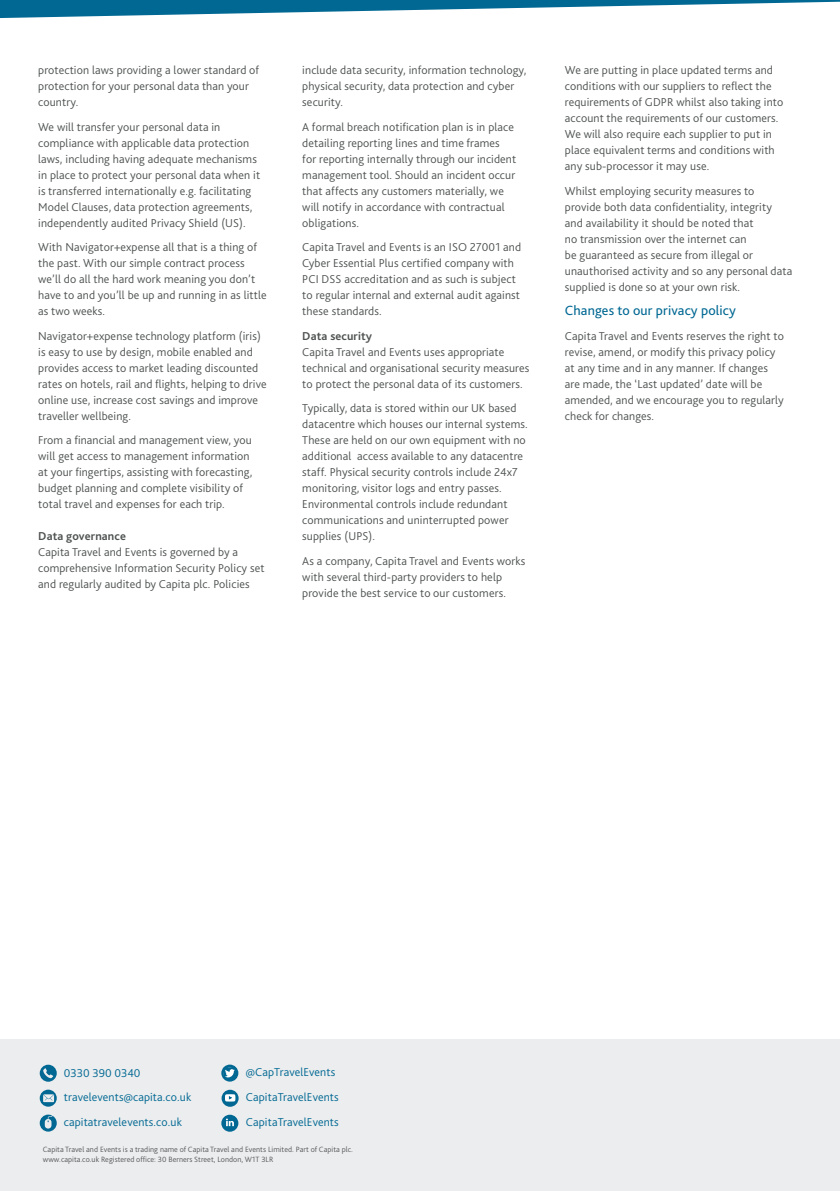
<style>
.page{position:relative;width:840px;height:1191px;background:#fff}
.page>*{position:absolute;margin:0;border:0;box-sizing:border-box;transform-origin:0 0}
.Body_Copy{font:14px "Bliss 2";letter-spacing:.01em;color:#006893}
.Body_Copy-2{font:300 12px/16px "Bliss 2";letter-spacing:.01em;color:#4f5252}
.t1{font:300 12px "Bliss 2";letter-spacing:.01em;color:#006893}
.Body_Copy-3{font:700 12px "Bliss 2";letter-spacing:.01em;color:#4f5252}
.t2{font:300 8px/10px "Bliss 2";letter-spacing:.005em;color:#57585a}
</style>
<div class="page">
<svg style="left:0;top:0;width:839px;height:18px"></svg>
<div style="left:0;top:1039px;width:839px;height:152px;background:#ecedee"></div>
<svg style="left:40px;top:1064px;width:17px;height:17px"></svg>
<svg style="left:40px;top:1089px;width:17px;height:17px"></svg>
<svg style="left:40px;top:1114px;width:17px;height:17px"></svg>
<svg style="left:221px;top:1089px;width:17px;height:17px"></svg>
<svg style="left:225px;top:1094px;width:10px;height:7px"></svg>
<svg style="left:221px;top:1114px;width:17px;height:17px"></svg>
<svg style="left:224px;top:1117px;width:12px;height:11px"></svg>
<svg style="left:226px;top:1118px;width:8px;height:8px"></svg>
<svg style="left:221px;top:1064px;width:17px;height:17px"></svg>
<svg style="left:223px;top:1067px;width:13px;height:12px"></svg>
<p class="Body_Copy-2" style="left:38px;top:62px;width:222px">protection laws providing a lower standard of protection for your personal data than your country.</p>
<p class="Body_Copy-2" style="left:38px;top:118px;width:223px">We will transfer your personal data in compliance with applicable data protection laws, including having adequate mechanisms in place to protect your personal data when it is transferred internationally e.g. facilitating Model Clauses, data protection agreements, independently audited Privacy Shield (US).</p>
<p class="Body_Copy-2" style="left:38px;top:239px;width:230px">With Navigator+expense all that is a thing of the past. With our simple contract process we’ll do all the hard work meaning you don’t have to and you’ll be up and running in as little as two weeks.</p>
<p class="Body_Copy-2" style="left:38px;top:327px;width:230px">Navigator+expense technology platform (iris) is easy to use by design, mobile enabled and provides access to market leading discounted rates on hotels, rail and flights, helping to drive online use, increase cost savings and improve traveller wellbeing.</p>
<p class="Body_Copy-2" style="left:38px;top:432px;width:215px">From a financial and management view, you will get access to management information at your fingertips, assisting with forecasting, budget planning and complete visibility of total travel and expenses for each trip.</p>
<p class="Body_Copy-3" style="left:38px;top:529px;width:89px">Data governance</p>
<p class="Body_Copy-2" style="left:38px;top:544px;width:228px">Capita Travel and Events is governed by a comprehensive Information Security Policy set and regularly audited by Capita plc. Policies</p>
<p class="Body_Copy-2" style="left:302px;top:62px;width:225px">include data security, information technology, physical security, data protection and cyber security.</p>
<p class="Body_Copy-2" style="left:302px;top:118px;width:215px">A formal breach notification plan is in place detailing reporting lines and time frames for reporting internally through our incident management tool. Should an incident occur that affects any customers materially, we will notify in accordance with contractual obligations.</p>
<p class="Body_Copy-2" style="left:302px;top:239px;width:220px">Capita Travel and Events is an ISO 27001 and Cyber Essential Plus certified company with PCI DSS accreditation and as such is subject to regular internal and external audit against these standards.</p>
<p class="Body_Copy-3" style="left:302px;top:328px;width:71px">Data security</p>
<p class="Body_Copy-2" style="left:302px;top:343px;width:228px">Capita Travel and Events uses appropriate technical and organisational security measures to protect the personal data of its customers.</p>
<p class="Body_Copy-2" style="left:302px;top:400px;width:227px">Typically, data is stored within our UK based datacentre which houses our internal systems.<br>These are held on our own equipment with no additional access available to any datacentre staff. Physical security controls include 24x7 monitoring, visitor logs and entry passes.<br>Environmental controls include redundant communications and uninterrupted power supplies (UPS).</p>
<p class="Body_Copy-2" style="left:302px;top:552px;width:224px">As a company, Capita Travel and Events works with several third-party providers to help provide the best service to our customers.</p>
<p class="Body_Copy-2" style="left:564px;top:62px;width:220px">We are putting in place updated terms and conditions with our suppliers to reflect the requirements of GDPR whilst also taking into account the requirements of our customers.<br>We will also require each supplier to put in place equivalent terms and conditions with any sub-processor it may use.</p>
<p class="Body_Copy-2" style="left:564px;top:182px;width:229px">Whilst employing security measures to provide both data confidentiality, integrity and availability it should be noted that<br>no transmission over the internet can<br>be guaranteed as secure from illegal or unauthorised activity and so any personal data supplied is done so at your own risk.</p>
<p class="Body_Copy" style="left:564px;top:302px;width:172px">Changes to our privacy policy</p>
<p class="Body_Copy-2" style="left:564px;top:327px;width:220px">Capita Travel and Events reserves the right to revise, amend, or modify this privacy policy at any time and in any manner. If changes are made, the ‘Last updated’ date will be amended, and we encourage you to regularly check for changes.</p>
<p class="t1" style="left:64px;top:1065px;width:78px">0330 390 0340</p>
<p class="t1" style="left:64px;top:1089px;width:129px">travelevents@capita.co.uk</p>
<p class="t1" style="left:64px;top:1114px;width:120px">capitatravelevents.co.uk</p>
<p class="t1" style="left:246px;top:1065px;width:91px">@CapTravelEvents</p>
<p class="t1" style="left:246px;top:1090px;width:94px">CapitaTravelEvents</p>
<p class="t1" style="left:246px;top:1115px;width:94px">CapitaTravelEvents</p>
<p class="t2" style="left:43px;top:1144px;width:311px">Capita Travel and Events is a trading name of Capita Travel and Events Limited. Part of Capita plc. www.capita.co.uk Registered office: 30 Berners Street, London, W1T 3LR</p>
</div>
